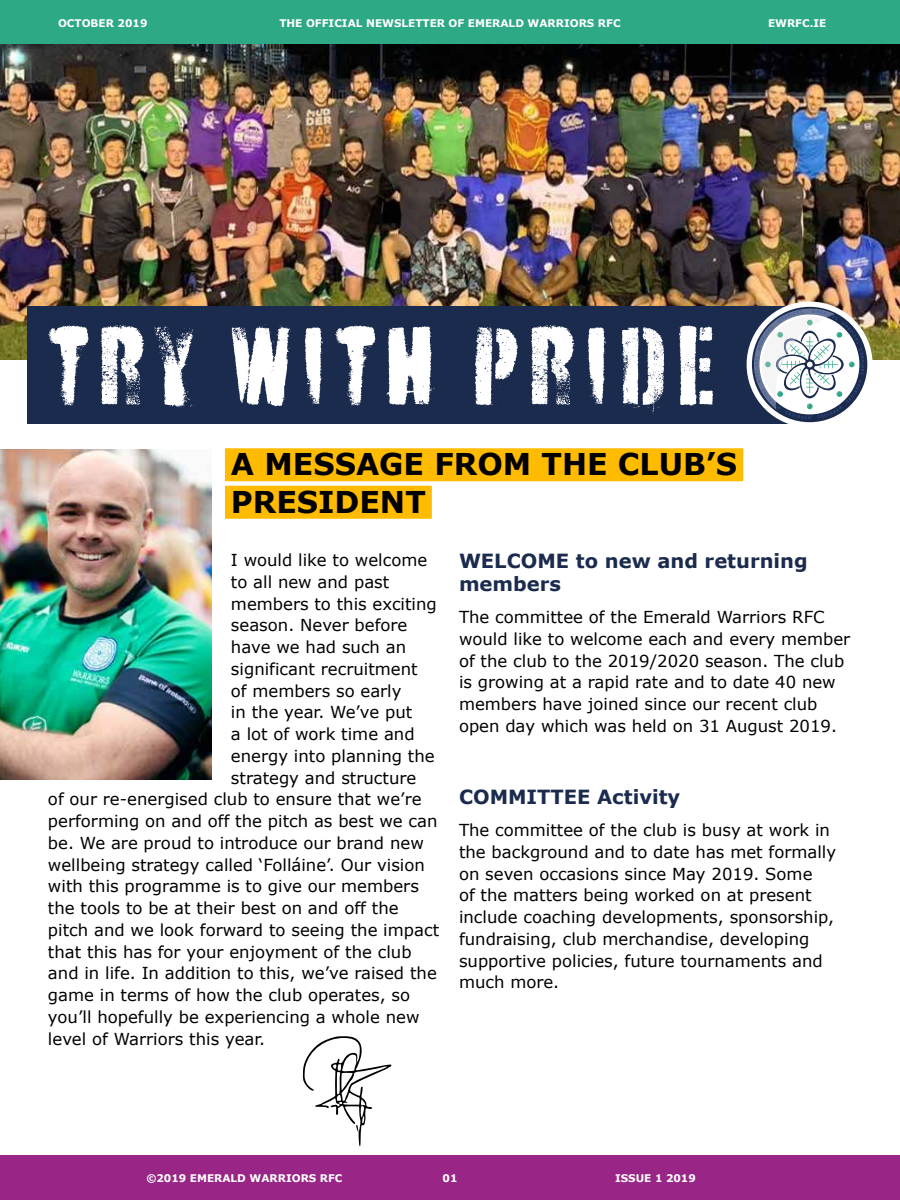
<style>
.page{position:relative;width:900px;height:1200px;background:#fff}
.page>*{position:absolute;margin:0;border:0;box-sizing:border-box;transform-origin:0 0}
.t1{font:110.55px "Battery Park";color:#fff}
.t2{font:700 30px/37.5px "Verdana";color:#000}
.t3{font:700 19.5px/22.5px "Verdana";color:#1b2b4d}
.t4{font:16.5px/21.8px "Verdana";color:#000}
.t5{font:700 10.5px "Verdana";color:#fff}
</style>
<div class="page">
<div style="left:0;top:0;width:900px;height:52px;background:#2da985"></div>
<img style="left:0;top:45px;width:900px;height:315px">
<div style="left:0;top:1155px;width:900px;height:45px;background:#992587"></div>
<div style="left:27px;top:306px;width:783px;height:117px;background:#1b2b4d"></div>
<svg style="left:747px;top:301px;width:126px;height:127px"></svg>
<svg style="left:754px;top:309px;width:110px;height:110px"></svg>
<img style="left:0;top:449px;width:211px;height:331px">
<div style="left:225px;top:448px;width:518px;height:33px;background:#fb0"></div>
<div style="left:225px;top:486px;width:207px;height:33px;background:#fb0"></div>
<svg style="left:303px;top:1036px;width:88px;height:110px"></svg>
<p class="t5" style="left:58px;top:16px;width:91px">OCTOBER 2019</p>
<p class="t5" style="left:279px;top:16px;width:343px">THE OFFICIAL NEWSLETTER OF EMERALD WARRIORS RFC</p>
<p class="t5" style="left:768px;top:16px;width:60px">EWRFC.IE</p>
<h1 class="t1" style="left:44px;top:295px;width:676px">TRY WITH PRIDE</h1>
<h2 class="t2" style="left:231px;top:446px;width:508px">A MESSAGE FROM THE CLUB’S<br>PRESIDENT</h2>
<p class="t4" style="left:231px;top:549px;width:198px">I would like to welcome</p>
<p class="t4" style="left:231px;top:571px;width:160px">to all new and past</p>
<p class="t4" style="left:231px;top:593px;width:207px">members to this exciting</p>
<p class="t4" style="left:231px;top:615px;width:178px">season. Never before</p>
<p class="t4" style="left:231px;top:636px;width:177px">have we had such an</p>
<p class="t4" style="left:231px;top:658px;width:188px">significant recruitment</p>
<p class="t4" style="left:231px;top:680px;width:172px">of members so early</p>
<p class="t4" style="left:231px;top:702px;width:183px">in the year. We’ve put</p>
<p class="t4" style="left:231px;top:723px;width:185px">a lot of work time and</p>
<p class="t4" style="left:231px;top:745px;width:205px">energy into planning the</p>
<p class="t4" style="left:231px;top:767px;width:187px">strategy and structure</p>
<p class="t4" style="left:48px;top:789px;width:375px">of our re-energised club to ensure that we’re</p>
<p class="t4" style="left:48px;top:810px;width:391px">performing on and off the pitch as best we can</p>
<p class="t4" style="left:48px;top:832px;width:377px">be. We are proud to introduce our brand new</p>
<p class="t4" style="left:48px;top:854px;width:378px">wellbeing strategy called ‘Folláine’. Our vision</p>
<p class="t4" style="left:48px;top:876px;width:372px">with this programme is to give our members</p>
<p class="t4" style="left:48px;top:897px;width:352px">the tools to be at their best on and off the</p>
<p class="t4" style="left:48px;top:919px;width:393px">pitch and we look forward to seeing the impact</p>
<p class="t4" style="left:48px;top:941px;width:365px">that this has for your enjoyment of the club</p>
<p class="t4" style="left:48px;top:963px;width:390px">and in life. In addition to this, we’ve raised the</p>
<p class="t4" style="left:48px;top:984px;width:364px">game in terms of how the club operates, so</p>
<p class="t4" style="left:48px;top:1006px;width:373px">you’ll hopefully be experiencing a whole new</p>
<p class="t4" style="left:48px;top:1028px;width:219px">level of Warriors this year.</p>
<p class="t3" style="left:459px;top:550px;width:350px">WELCOME to new and returning members</p>
<p class="t4" style="left:459px;top:607px;width:393px">The committee of the Emerald Warriors RFC would like to welcome each and every member of the club to the 2019/2020 season. The club is growing at a rapid rate and to date 40 new members have joined since our recent club open day which was held on 31 August 2019.</p>
<p class="t3" style="left:459px;top:786px;width:223px">COMMITTEE Activity</p>
<p class="t4" style="left:459px;top:820px;width:379px">The committee of the club is busy at work in the background and to date has met formally on seven occasions since May 2019. Some<br>of the matters being worked on at present include coaching developments, sponsorship, fundraising, club merchandise, developing supportive policies, future tournaments and much more.</p>
<p class="t5" style="left:146px;top:1171px;width:198px">©2019 EMERALD WARRIORS RFC</p>
<p class="t5" style="left:443px;top:1171px;width:16px">01</p>
<p class="t5" style="left:615px;top:1171px;width:82px">ISSUE 1 2019</p>
</div>
